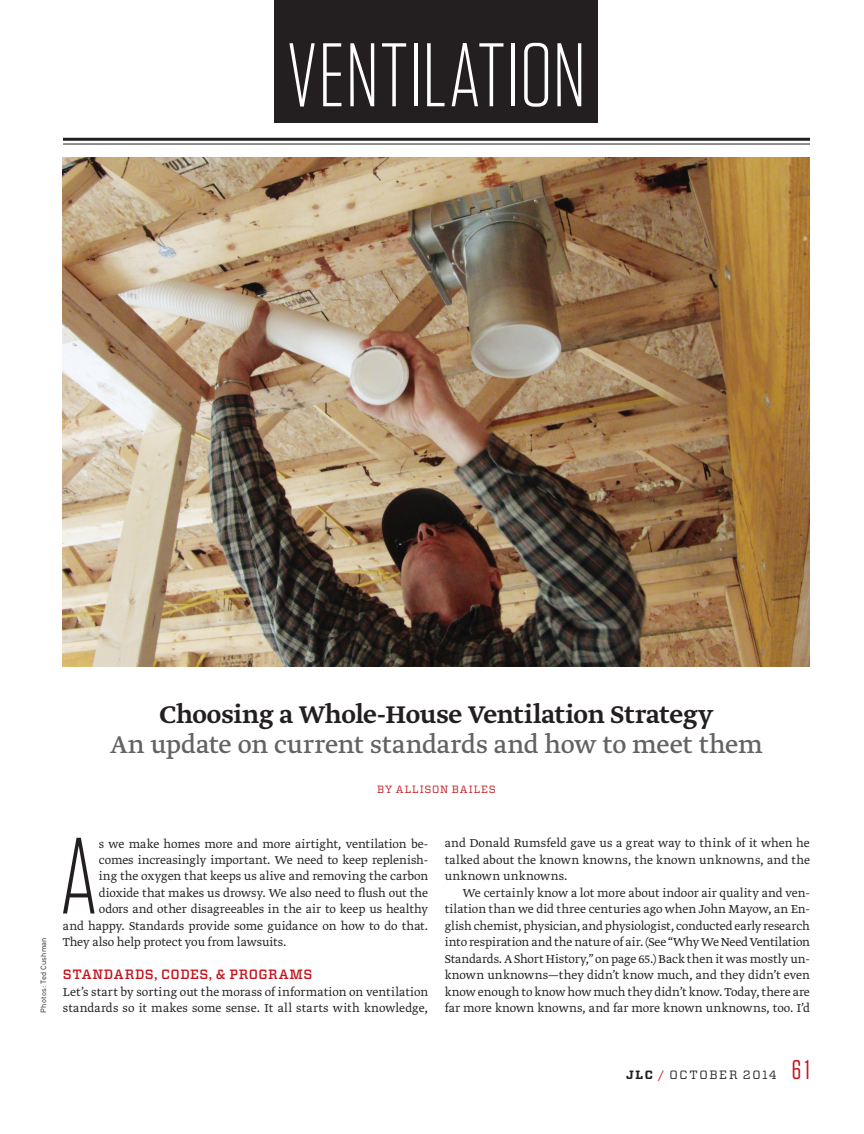
<style>
.page{position:relative;width:864px;height:1134px;background:#fff}
.page>*{position:absolute;margin:0;border:0;box-sizing:border-box;transform-origin:0 0}
.t1{font:300 107.85px "Tungsten";color:#231f20}
.t2{font:300 90px "Tungsten";letter-spacing:.01em;color:#fff}
.t3{font:28.5px "Greta Text Std";letter-spacing:-.01em;color:#636366}
.t4{font:500 28.5px "Greta Text Std";letter-spacing:-.01em;color:#231f20}
.t5{font:27px "Tungsten";color:#c4121a}
.t6{font:300 13.5px/16.5px "Greta Text Std";color:#231f20;text-align:justify}
.t7{font:500 13.5px "Vitesse";letter-spacing:.035em;color:#c4121a}
.t8{font:12px "Vitesse";letter-spacing:.13em;color:#231f20}
.t9{font:10.5px "Vitesse";letter-spacing:.09em;color:#c4121a}
.t10{font:7.5px "DINOT";letter-spacing:.025em;color:#231f20}
.s1{font-weight:700}
.s2{color:#c4121a}
</style>
<div class="page">
<hr style="left:63px;top:138px;width:747px;height:3px;background:#231f20">
<hr style="left:63px;top:144px;width:747px;height:1px;background:#231f20">
<div style="left:275px;top:0;width:323px;height:122px;background:#231f20"></div>
<img style="left:63px;top:158px;width:747px;height:508px">
<h2 class="t2" style="left:287px;top:29px;width:301px">VENTILATION</h2>
<h3 class="t4" style="left:159px;top:698px;width:556px">Choosing a Whole-House Ventilation Strategy</h3>
<h3 class="t3" style="left:110px;top:728px;width:654px">An update on current standards and how to meet them</h3>
<p class="t9" style="left:377px;top:782px;width:120px">BY ALLISON BAILES</p>
<p class="t10" style="left:38px;top:1012px;width:77px;rotate:-90deg">Photos: Ted Cushman</p>
<h1 class="t1" style="left:60px;top:821px;width:40px">A</h1>
<p class="t6" style="left:99px;top:836px;width:331px">s we make homes more and more airtight, ventilation be-</p>
<p class="t6" style="left:99px;top:852px;width:331px">comes increasingly important. We need to keep replenish-</p>
<p class="t6" style="left:99px;top:869px;width:331px">ing the oxygen that keeps us alive and removing the carbon</p>
<p class="t6" style="left:99px;top:885px;width:331px">dioxide that makes us drowsy. We also need to flush out the</p>
<p class="t6" style="left:99px;top:902px;width:331px">odors and other disagreeables in the air to keep us healthy</p>
<p class="t6" style="left:63px;top:918px;width:367px">and happy. Standards provide some guidance on how to do that.</p>
<p class="t6" style="left:63px;top:935px;width:225px">They also help protect you from lawsuits.</p>
<p class="t7" style="left:63px;top:966px;width:251px">STANDARDS, CODES, &amp; PROGRAMS</p>
<p class="t6" style="left:63px;top:984px;width:367px">Let’s start by sorting out the morass of information on ventilation standards so it makes some sense. It all starts with knowledge,</p>
<p class="t6" style="left:445px;top:836px;width:367px">and Donald Rumsfeld gave us a great way to think of it when he talked about the known knowns, the known unknowns, and the unknown unknowns.</p>
<p class="t6" style="left:445px;top:885px;width:367px;text-indent:18px">We certainly know a lot more about indoor air quality and ven&shy;tilation than we did three centuries ago when John Mayow, an En&shy;glish chemist, physician, and physiologist, conducted early research into respiration and the nature of air. (See “Why We Need Ventilation Standards. A Short History,” on page 65.) Back then it was mostly un&shy;known unknowns—they didn’t know much, and they didn’t even know enough to know how much they didn’t know. Today, there are far more known knowns, and far more known unknowns, too. I’d</p>
<p class="t8" style="left:626px;top:1066px;width:152px"><span class="s1">JLC</span> <span class="s2">/</span> OCTOBER 2014</p>
<h3 class="t5" style="left:792px;top:1055px;width:20px">61</h3>
</div>
